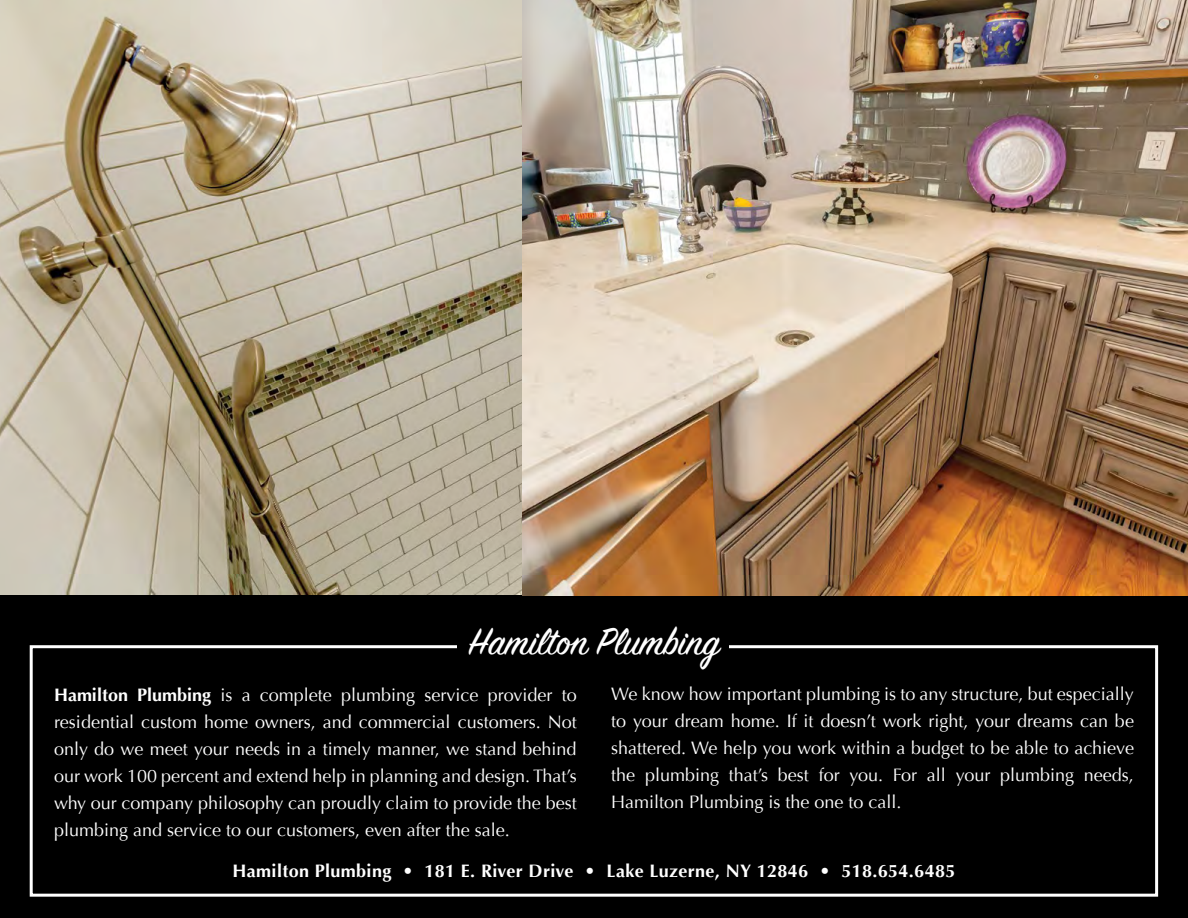
<style>
.page{position:relative;width:1188px;height:918px;background:#fff}
.page>*{position:absolute;margin:0;border:0;box-sizing:border-box;transform-origin:0 0}
.t1{font:42px "Sign Painter House Script";color:#fff}
.t2{font:18px/27px "Optima";color:#fff;text-align:justify}
.t3{font:700 18px "Optima";letter-spacing:.02em;color:#fff}
.s1{font-weight:700}
</style>
<div class="page">
<div style="left:0;top:457px;width:1188px;height:461px;background:#000"></div>
<div style="left:30px;top:645px;width:1128px;height:252px;border:3px solid #fff"></div>
<img style="left:0;top:0;width:1188px;height:595px">
<div style="left:457px;top:617px;width:271px;height:51px;background:#000"></div>
<h1 class="t1" style="left:468px;top:615px;width:253px">Hamilton Plumbing</h1>
<p class="t2" style="left:54px;top:681px;width:524px"><span class="s1">Hamilton Plumbing</span> is a complete plumbing service provider to residential custom home owners, and commercial customers. Not only do we meet your needs in a timely manner, we stand behind our work 100 percent and extend help in planning and design. That’s why our company philosophy can proudly claim to provide the best plumbing and service to our customers, even after the sale.</p>
<p class="t2" style="left:611px;top:681px;width:524px">We know how important plumbing is to any structure, but especially to your dream home. If it doesn’t work right, your dreams can be shattered. We help you work within a budget to be able to achieve the plumbing that’s best for you. For all your plumbing needs, Hamilton Plumbing is the one to call.</p>
<p class="t3" style="left:233px;top:861px;width:724px">Hamilton Plumbing • 181 E. River Drive • Lake Luzerne, NY 12846 • 518.654.6485</p>
</div>
